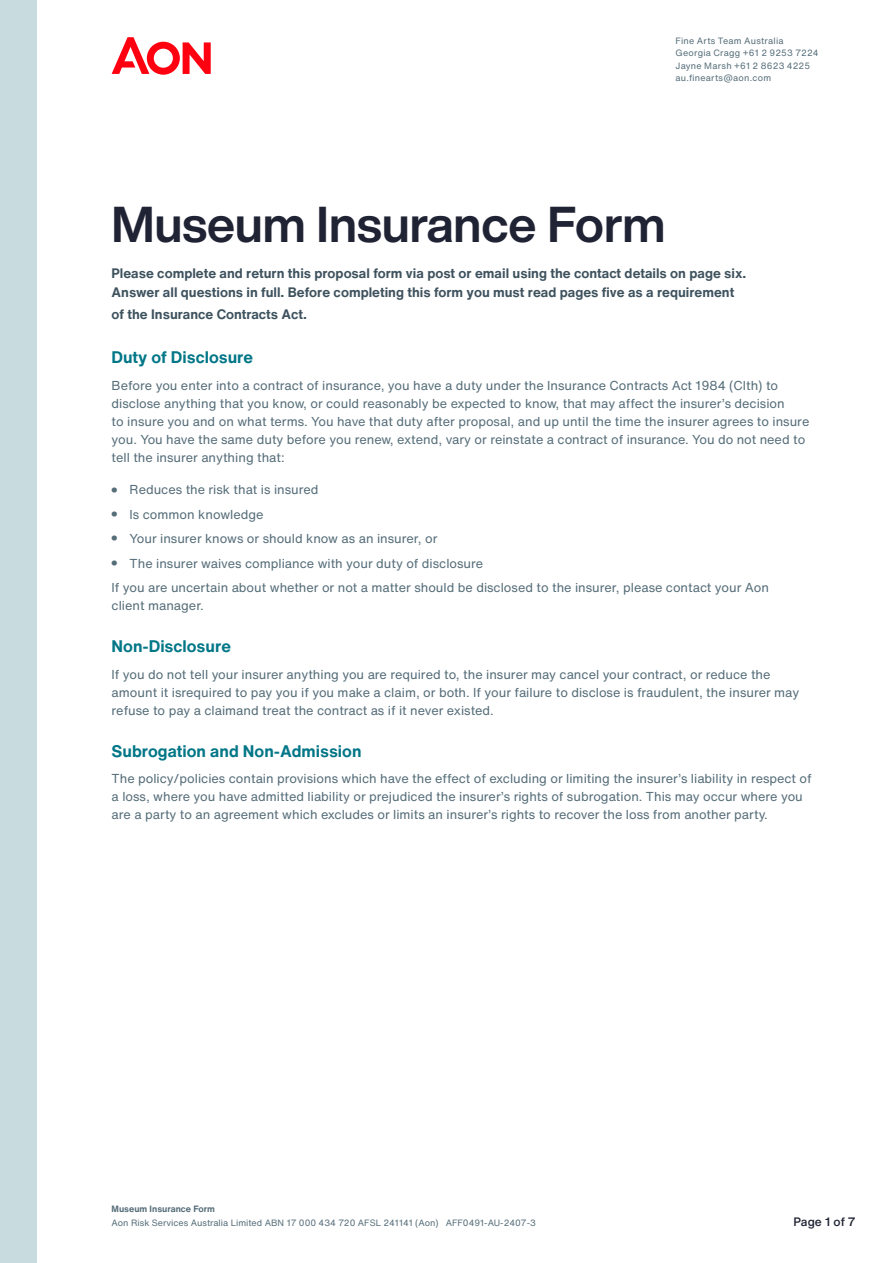
<style>
.page{position:relative;width:893px;height:1263px;background:#fff}
.page>*{position:absolute;margin:0;border:0;box-sizing:border-box;transform-origin:0 0}
.t1{font:700 49.5px "Helvetica Now Display";color:#202334}
.t2{font:700 16.5px "Helvetica Now Text";color:#007687}
.t3{font:700 13.5px/18.9px "Helvetica Now Text";color:#3e525e}
.t4{font:12.75px/18px "Helvetica Now Text";color:#556d79}
.t5{font:500 12px "Helvetica Now Text";color:#202334}
.t6{font:9px/12.6px "Helvetica Now Text";letter-spacing:.025em;color:#556d79}
.t7{font:9px "Helvetica Now Text";letter-spacing:.005em;color:#556d79}
.t8{font:700 9px "Helvetica Now Text";color:#556d79}
</style>
<div class="page">
<svg style="left:112px;top:37px;width:99px;height:38px"></svg>
<div style="left:0;top:0;width:37px;height:1263px;background:#c8dcdf"></div>
<p class="t6" style="left:675px;top:34px;width:145px">Fine Arts Team Australia<br>Georgia Cragg +61 2 9253 7224<br>Jayne Marsh +61 2 8623 4225 au.finearts@aon.com</p>
<h1 class="t1" style="left:112px;top:191px;width:556px">Museum Insurance Form</h1>
<p class="t3" style="left:112px;top:264px;width:636px">Please complete and return this proposal form via post or email using the contact details on page six.<br>Answer all questions in full. Before completing this form you must read pages five as a requirement</p>
<p class="t3" style="left:112px;top:305px;width:197px">of the Insurance Contracts Act.</p>
<p class="t2" style="left:112px;top:346px;width:143px">Duty of Disclosure</p>
<p class="t4" style="left:112px;top:376px;width:699px">Before you enter into a contract of insurance, you have a duty under the Insurance Contracts Act 1984 (Clth) to disclose anything that you know, or could reasonably be expected to know, that may affect the insurer’s decision<br>to insure you and on what terms. You have that duty after proposal, and up until the time the insurer agrees to insure you. You have the same duty before you renew, extend, vary or reinstate a contract of insurance. You do not need to tell the insurer anything that:</p>
<p class="t4" style="left:112px;top:481px;width:208px"><sup>●</sup> Reduces the risk that is insured</p>
<p class="t4" style="left:112px;top:505px;width:153px"><sup>●</sup> Is common knowledge</p>
<p class="t4" style="left:112px;top:530px;width:327px"><sup>●</sup> Your insurer knows or should know as an insurer, or</p>
<p class="t4" style="left:112px;top:551px;width:659px;line-height:24.5px"><sup>●</sup> The insurer waives compliance with your duty of disclosure<br>If you are uncertain about whether or not a matter should be disclosed to the insurer, please contact your Aon</p>
<p class="t4" style="left:112px;top:596px;width:94px">client manager.</p>
<p class="t2" style="left:112px;top:635px;width:121px">Non-Disclosure</p>
<p class="t4" style="left:112px;top:665px;width:689px">If you do not tell your insurer anything you are required to, the insurer may cancel your contract, or reduce the amount it isrequired to pay you if you make a claim, or both. If your failure to disclose is fraudulent, the insurer may refuse to pay a claimand treat the contract as if it never existed.</p>
<p class="t2" style="left:112px;top:740px;width:251px">Subrogation and Non-Admission</p>
<p class="t4" style="left:112px;top:770px;width:701px">The policy/policies contain provisions which have the effect of excluding or limiting the insurer’s liability in respect of a loss, where you have admitted liability or prejudiced the insurer’s rights of subrogation. This may occur where you are a party to an agreement which excludes or limits an insurer’s rights to recover the loss from another party.</p>
<p class="t8" style="left:112px;top:1203px;width:105px">Museum Insurance Form</p>
<p class="t7" style="left:112px;top:1216px;width:426px">Aon Risk Services Australia Limited ABN 17 000 434 720 AFSL 241141 (Aon) AFF0491-AU-2407-3</p>
<p class="t5" style="left:793px;top:1213px;width:64px">Page 1 of 7</p>
</div>
